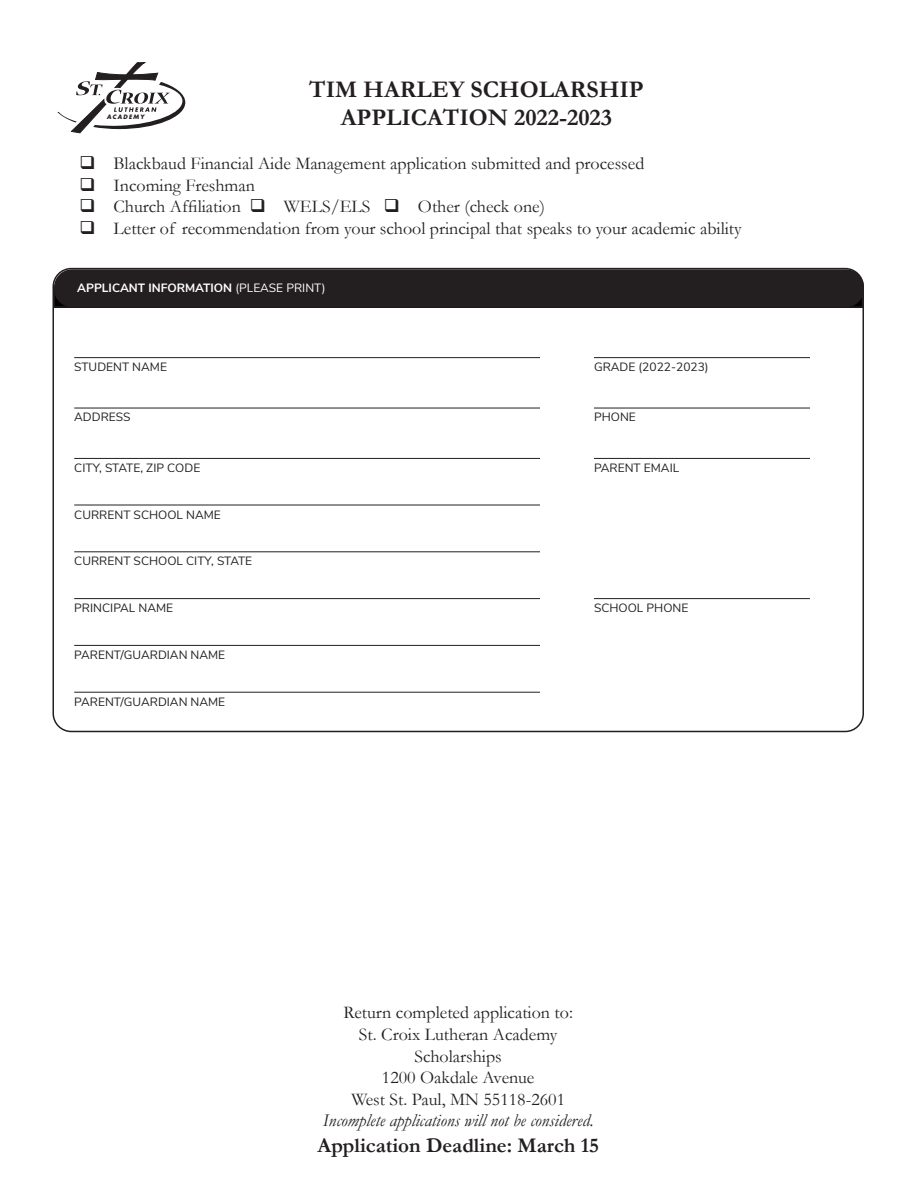
<style>
.page{position:relative;width:918px;height:1188px;background:#fff}
.page>*{position:absolute;margin:0;border:0;box-sizing:border-box;transform-origin:0 0}
.t1{font:700 24px "Garamond";color:#231f20}
.t2{font:700 21px "Garamond";color:#231f20}
.t3{font:18px "Garamond";color:#231f20}
.t4{font:italic 18px "Garamond";color:#231f20}
.t5{font:12px "Nunito Sans";color:#231f20}
.t6{font:700 12px "Nunito Sans";color:#fff}
.t7{font:italic 700 5.85px "Futura LT";letter-spacing:.2em;color:#231f20}
.s1{font-weight:400}
</style>
<div class="page">
<hr style="left:74px;top:357px;width:466px;height:1px;background:#231f20">
<hr style="left:594px;top:357px;width:216px;height:1px;background:#231f20">
<hr style="left:74px;top:408px;width:466px;height:1px;background:#231f20">
<hr style="left:594px;top:408px;width:216px;height:1px;background:#231f20">
<hr style="left:74px;top:458px;width:466px;height:1px;background:#231f20">
<hr style="left:594px;top:458px;width:216px;height:1px;background:#231f20">
<hr style="left:74px;top:505px;width:466px;height:1px;background:#231f20">
<hr style="left:74px;top:552px;width:466px;height:1px;background:#231f20">
<hr style="left:74px;top:598px;width:466px;height:1px;background:#231f20">
<hr style="left:594px;top:598px;width:216px;height:1px;background:#231f20">
<hr style="left:74px;top:645px;width:466px;height:1px;background:#231f20">
<hr style="left:74px;top:692px;width:466px;height:1px;background:#231f20">
<div style="left:53px;top:287px;width:810px;height:21px;border:2px solid #231f20"></div>
<div style="left:54px;top:269px;width:810px;height:38px;background:#231f20;border-radius:18px"></div>
<svg style="left:57px;top:62px;width:128px;height:72px"></svg>
<p class="t7" style="left:107px;top:113px;width:39px">ACADEMY</p>
<p class="t1" style="left:309px;top:73px;width:336px">TIM HARLEY SCHOLARSHIP</p>
<p class="t1" style="left:341px;top:102px;width:273px">APPLICATION 2022-2023</p>
<p class="t3" style="left:80px;top:151px;width:566px">❑ Blackbaud Financial Aide Management application submitted and processed</p>
<p class="t3" style="left:80px;top:173px;width:177px">❑ Incoming Freshman</p>
<p class="t3" style="left:80px;top:195px;width:467px">❑ Church Affiliation ❑ WELS/ELS ❑ Other (check one)</p>
<p class="t3" style="left:80px;top:216px;width:664px">❑ Letter of recommendation from your school principal that speaks to your academic ability</p>
<p class="t6" style="left:77px;top:279px;width:250px">APPLICANT INFORMATION <span class="s1">(PLEASE PRINT)</span></p>
<p class="t5" style="left:74px;top:358px;width:94px">STUDENT NAME</p>
<p class="t5" style="left:594px;top:358px;width:116px">GRADE (2022-2023)</p>
<p class="t5" style="left:74px;top:408px;width:58px">ADDRESS</p>
<p class="t5" style="left:594px;top:408px;width:43px">PHONE</p>
<p class="t5" style="left:74px;top:459px;width:128px">CITY, STATE, ZIP CODE</p>
<p class="t5" style="left:594px;top:459px;width:87px">PARENT EMAIL</p>
<p class="t5" style="left:74px;top:506px;width:148px">CURRENT SCHOOL NAME</p>
<p class="t5" style="left:74px;top:552px;width:180px">CURRENT SCHOOL CITY, STATE</p>
<p class="t5" style="left:74px;top:599px;width:100px">PRINCIPAL NAME</p>
<p class="t5" style="left:594px;top:599px;width:96px">SCHOOL PHONE</p>
<p class="t5" style="left:74px;top:646px;width:153px">PARENT/GUARDIAN NAME</p>
<p class="t5" style="left:74px;top:693px;width:153px">PARENT/GUARDIAN NAME</p>
<p class="t3" style="left:344px;top:1001px;width:231px">Return completed application to:</p>
<p class="t3" style="left:359px;top:1022px;width:200px">St. Croix Lutheran Academy</p>
<p class="t3" style="left:415px;top:1044px;width:89px">Scholarships</p>
<p class="t3" style="left:382px;top:1065px;width:154px">1200 Oakdale Avenue</p>
<p class="t3" style="left:351px;top:1087px;width:215px">West St. Paul, MN 55118-2601</p>
<p class="t4" style="left:323px;top:1108px;width:272px">Incomplete applications will not be considered.</p>
<p class="t2" style="left:318px;top:1131px;width:283px">Application Deadline: March 15</p>
</div>
